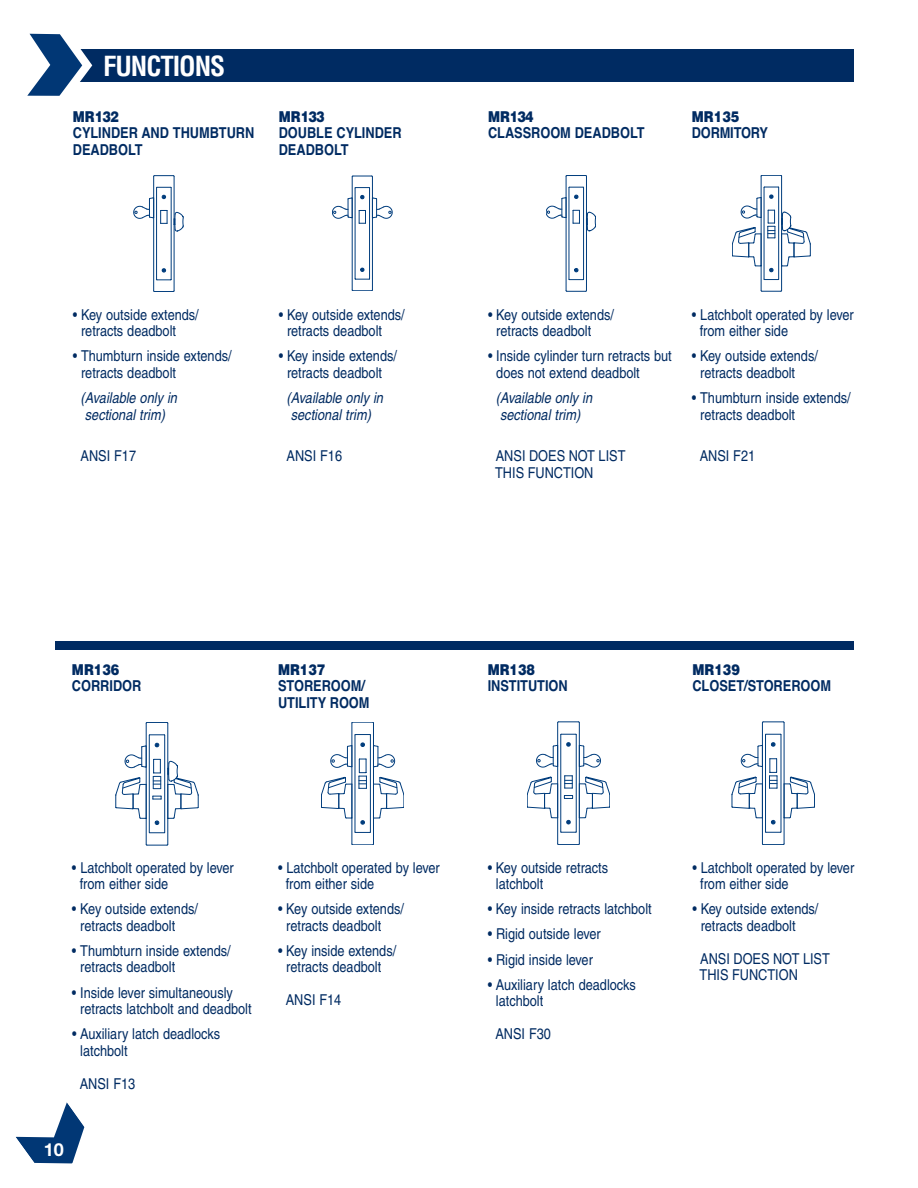
<style>
.page{position:relative;width:918px;height:1188px;background:#fff}
.page>*{position:absolute;margin:0;border:0;box-sizing:border-box;transform-origin:0 0}
.t1{font:700 condensed 27px "Helvetica";letter-spacing:-.04em;color:#fff}
.t2{font:700 18px "Helvetica Neue";color:#fff}
.t3{font:15px/16.5px "Helvetica";color:#002b62;scale:.85 1}
.t4{font:700 15px/16.5px "Helvetica";color:#002b62;scale:.85 1}
.t5{font:italic 15px/16.5px "Helvetica";color:#002b62;scale:.85 1}
.t6{font:900 15px "Helvetica";color:#002b62;scale:.85 1}
</style>
<div class="page">
<svg style="left:16px;top:1102px;width:68px;height:61px"></svg>
<hr style="left:146px;top:723px;width:1px;height:121px;background:#013d7d">
<hr style="left:168px;top:723px;width:1px;height:121px;background:#013d7d">
<svg style="left:146px;top:844px;width:22px;height:2px"></svg>
<svg style="left:146px;top:722px;width:22px;height:1px"></svg>
<svg style="left:116px;top:735px;width:83px;height:99px"></svg>
<svg style="left:321px;top:722px;width:83px;height:123px"></svg>
<hr style="left:557px;top:723px;width:1px;height:121px;background:#013d7d">
<hr style="left:579px;top:723px;width:1px;height:121px;background:#013d7d">
<svg style="left:558px;top:844px;width:21px;height:1px"></svg>
<svg style="left:527px;top:734px;width:83px;height:99px"></svg>
<svg style="left:558px;top:722px;width:21px;height:1px"></svg>
<hr style="left:762px;top:723px;width:1px;height:121px;background:#013d7d">
<hr style="left:784px;top:723px;width:1px;height:121px;background:#013d7d">
<svg style="left:762px;top:844px;width:22px;height:1px"></svg>
<svg style="left:732px;top:734px;width:83px;height:99px"></svg>
<svg style="left:762px;top:722px;width:22px;height:1px"></svg>
<div style="left:55px;top:50px;width:799px;height:32px;background:#002b62"></div>
<svg style="left:27px;top:34px;width:65px;height:62px"></svg>
<div style="left:55px;top:641px;width:799px;height:9px;background:#002b62"></div>
<svg style="left:732px;top:175px;width:79px;height:117px"></svg>
<hr style="left:369px;top:188px;width:1px;height:91px;background:#013d7d">
<hr style="left:355px;top:188px;width:1px;height:91px;background:#013d7d">
<hr style="left:372px;top:177px;width:1px;height:113px;background:#013d7d">
<hr style="left:352px;top:177px;width:1px;height:113px;background:#013d7d">
<svg style="left:360px;top:268px;width:4px;height:4px"></svg>
<svg style="left:352px;top:279px;width:21px;height:12px"></svg>
<svg style="left:332px;top:198px;width:21px;height:20px"></svg>
<svg style="left:359px;top:195px;width:7px;height:29px"></svg>
<svg style="left:355px;top:187px;width:15px;height:1px"></svg>
<svg style="left:352px;top:176px;width:21px;height:1px"></svg>
<svg style="left:373px;top:198px;width:19px;height:20px"></svg>
<hr style="left:171px;top:188px;width:1px;height:91px;background:#013d7d">
<hr style="left:156px;top:188px;width:1px;height:91px;background:#013d7d">
<hr style="left:174px;top:176px;width:1px;height:115px;background:#013d7d">
<hr style="left:153px;top:176px;width:1px;height:115px;background:#013d7d">
<svg style="left:162px;top:269px;width:4px;height:3px"></svg>
<svg style="left:153px;top:279px;width:21px;height:13px"></svg>
<svg style="left:134px;top:198px;width:20px;height:21px"></svg>
<svg style="left:160px;top:195px;width:8px;height:29px"></svg>
<svg style="left:156px;top:187px;width:15px;height:1px"></svg>
<svg style="left:153px;top:176px;width:21px;height:1px"></svg>
<svg style="left:174px;top:212px;width:9px;height:19px"></svg>
<hr style="left:583px;top:188px;width:1px;height:91px;background:#013d7d">
<hr style="left:569px;top:188px;width:1px;height:91px;background:#013d7d">
<hr style="left:586px;top:176px;width:1px;height:115px;background:#013d7d">
<hr style="left:566px;top:176px;width:1px;height:115px;background:#013d7d">
<svg style="left:574px;top:268px;width:4px;height:4px"></svg>
<svg style="left:566px;top:279px;width:21px;height:13px"></svg>
<svg style="left:546px;top:197px;width:21px;height:21px"></svg>
<svg style="left:573px;top:195px;width:7px;height:29px"></svg>
<svg style="left:569px;top:187px;width:15px;height:1px"></svg>
<svg style="left:566px;top:175px;width:21px;height:1px"></svg>
<svg style="left:587px;top:212px;width:9px;height:19px"></svg>
<h1 class="t1" style="left:103px;top:51px;width:124px">FUNCTIONS</h1>
<p class="t6" style="left:73px;top:111px;width:55px">MR132</p>
<p class="t4" style="left:73px;top:125px;width:215px">CYLINDER AND THUMBTURN<br>DEADBOLT</p>
<p class="t6" style="left:279px;top:111px;width:55px">MR133</p>
<p class="t4" style="left:279px;top:125px;width:146px">DOUBLE CYLINDER<br>DEADBOLT</p>
<p class="t3" style="left:81px;top:308px;width:140px;text-indent:-8px">• Key outside extends/ retracts deadbolt</p>
<p class="t3" style="left:81px;top:349px;width:179px;text-indent:-8px">• Thumbturn inside extends/ retracts deadbolt</p>
<p class="t5" style="left:81px;top:391px;width:115px">(Available only in sectional trim)</p>
<p class="t3" style="left:81px;top:449px;width:67px">ANSI F17</p>
<p class="t3" style="left:287px;top:308px;width:140px;text-indent:-8px">• Key outside extends/ retracts deadbolt</p>
<p class="t3" style="left:279px;top:349px;width:141px;text-align:center">• Key inside extends/ retracts deadbolt</p>
<p class="t5" style="left:287px;top:391px;width:115px">(Available only in sectional trim)</p>
<p class="t3" style="left:287px;top:449px;width:67px">ANSI F16</p>
<p class="t6" style="left:488px;top:111px;width:55px">MR134</p>
<p class="t4" style="left:488px;top:125px;width:186px">CLASSROOM DEADBOLT</p>
<p class="t6" style="left:692px;top:111px;width:57px">MR135</p>
<p class="t4" style="left:692px;top:125px;width:91px">DORMITORY</p>
<p class="t3" style="left:496px;top:308px;width:140px;text-indent:-8px">• Key outside extends/ retracts deadbolt</p>
<p class="t3" style="left:496px;top:349px;width:208px;text-indent:-8px">• Inside cylinder turn retracts but does not extend deadbolt</p>
<p class="t5" style="left:496px;top:391px;width:115px">(Available only in sectional trim)</p>
<p class="t3" style="left:495px;top:449px;width:155px">ANSI DOES NOT LIST<br>THIS FUNCTION</p>
<p class="t3" style="left:700px;top:308px;width:183px;text-indent:-8px">• Latchbolt operated by lever from either side</p>
<p class="t3" style="left:700px;top:349px;width:140px;text-indent:-8px">• Key outside extends/ retracts deadbolt</p>
<p class="t3" style="left:700px;top:391px;width:179px;text-indent:-8px">• Thumbturn inside extends/ retracts deadbolt</p>
<p class="t3" style="left:700px;top:449px;width:67px">ANSI F21</p>
<p class="t6" style="left:72px;top:664px;width:57px">MR136</p>
<p class="t4" style="left:72px;top:678px;width:83px">CORRIDOR</p>
<p class="t6" style="left:278px;top:664px;width:57px">MR137</p>
<p class="t4" style="left:278px;top:678px;width:109px">STOREROOM/<br>UTILITY ROOM</p>
<p class="t6" style="left:488px;top:664px;width:57px">MR138</p>
<p class="t4" style="left:488px;top:678px;width:96px">INSTITUTION</p>
<p class="t6" style="left:692px;top:664px;width:57px">MR139</p>
<p class="t4" style="left:692px;top:678px;width:165px">CLOSET/STOREROOM</p>
<p class="t3" style="left:80px;top:861px;width:183px;text-indent:-8px">• Latchbolt operated by lever from either side</p>
<p class="t3" style="left:80px;top:902px;width:140px;text-indent:-8px">• Key outside extends/ retracts deadbolt</p>
<p class="t3" style="left:80px;top:944px;width:179px;text-indent:-8px">• Thumbturn inside extends/ retracts deadbolt</p>
<p class="t3" style="left:80px;top:985px;width:203px;text-indent:-8px">• Inside lever simultaneously retracts latchbolt and deadbolt</p>
<p class="t3" style="left:80px;top:1027px;width:166px;text-indent:-8px">• Auxiliary latch deadlocks latchbolt</p>
<p class="t3" style="left:80px;top:1077px;width:67px">ANSI F13</p>
<p class="t2" style="left:44px;top:1143px;width:21px">10</p>
<p class="t3" style="left:286px;top:861px;width:183px;text-indent:-8px">• Latchbolt operated by lever from either side</p>
<p class="t3" style="left:286px;top:902px;width:140px;text-indent:-8px">• Key outside extends/ retracts deadbolt</p>
<p class="t3" style="left:278px;top:944px;width:141px;text-align:center">• Key inside extends/ retracts deadbolt</p>
<p class="t3" style="left:286px;top:993px;width:67px">ANSI F14</p>
<p class="t3" style="left:496px;top:861px;width:134px;text-indent:-8px">• Key outside retracts latchbolt</p>
<p class="t3" style="left:488px;top:902px;width:195px">• Key inside retracts latchbolt</p>
<p class="t3" style="left:488px;top:927px;width:135px">• Rigid outside lever</p>
<p class="t3" style="left:488px;top:952px;width:125px">• Rigid inside lever</p>
<p class="t3" style="left:496px;top:978px;width:166px;text-indent:-8px">• Auxiliary latch deadlocks latchbolt</p>
<p class="t3" style="left:495px;top:1027px;width:67px">ANSI F30</p>
<p class="t3" style="left:700px;top:861px;width:183px;text-indent:-8px">• Latchbolt operated by lever from either side</p>
<p class="t3" style="left:701px;top:902px;width:140px;text-indent:-8px">• Key outside extends/ retracts deadbolt</p>
<p class="t3" style="left:700px;top:952px;width:155px">ANSI DOES NOT LIST<br>THIS FUNCTION</p>
</div>
